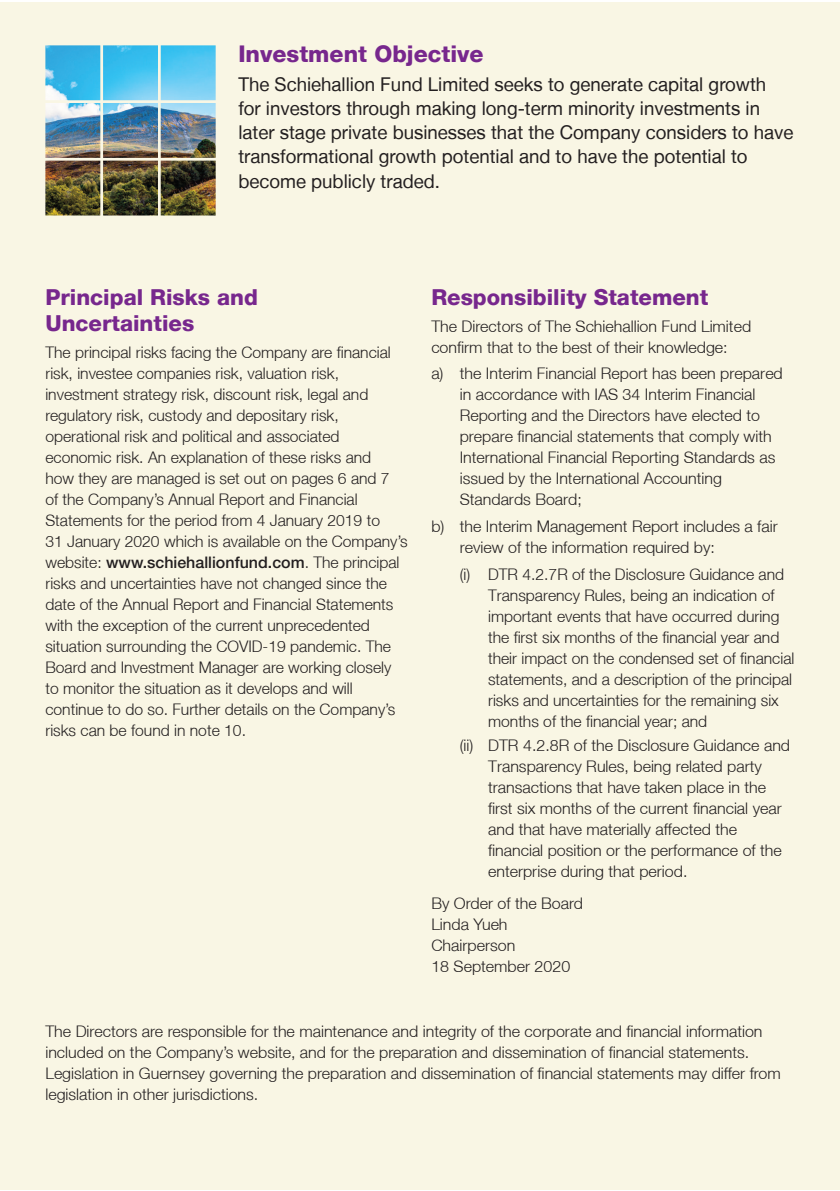
<style>
.page{position:relative;width:840px;height:1191px;background:#fff}
.page>*{position:absolute;margin:0;border:0;box-sizing:border-box;transform-origin:0 0}
.MAIN_HEAD_INT{font:800 23px "Helvetica Neue LT";color:#77278d}
.MAIN_HEAD_INT_EWIT{font:800 22px/26px "Helvetica Neue LT";color:#77278d}
.INTRO_TEXT_INT{font:19px/24px "Helvetica Neue LT";color:#231f20}
.BODY_TEXT_INT{font:300 16px/21px "Helvetica Neue LT";color:#231f20}
.NOTES_INDENT_1_INT{font:300 16px/21px "Helvetica Neue LT";color:#231f20}
.BODY_INDENT_1_INT{font:300 16px/21px "Helvetica Neue LT";color:#231f20}
.s1{font-family:"Helvetica Neue LT Std";font-weight:500}
</style>
<div class="page">
<div style="left:0;top:2px;width:839px;height:1187px;background:#f9f6e4"></div>
<img style="left:45px;top:45px;width:170px;height:170px">
<p class="MAIN_HEAD_INT" style="left:238px;top:40px;width:246px">Investment Objective</p>
<p class="INTRO_TEXT_INT" style="left:238px;top:72px;width:556px">The Schiehallion Fund Limited seeks to generate capital growth<br>for investors through making long-term minority investments in later stage private businesses that the Company considers to have transformational growth potential and to have the potential to become publicly traded.</p>
<p class="MAIN_HEAD_INT_EWIT" style="left:45px;top:284px;width:214px">Principal Risks and<br>Uncertainties</p>
<p class="BODY_TEXT_INT" style="left:45px;top:341px;width:363px">The principal risks facing the Company are financial risk, investee companies risk, valuation risk, investment strategy risk, discount risk, legal and regulatory risk, custody and depositary risk, operational risk and political and associated economic risk. An explanation of these risks and<br>how they are managed is set out on pages 6 and 7<br>of the Company’s Annual Report and Financial Statements for the period from 4 January 2019 to<br>31 January 2020 which is available on the Company’s website: <span class="s1">www.schiehallionfund.com</span>. The principal risks and uncertainties have not changed since the date of the Annual Report and Financial Statements with the exception of the current unprecedented situation surrounding the COVID-19 pandemic. The Board and Investment Manager are working closely to monitor the situation as it develops and will continue to do so. Further details on the Company’s risks can be found in note 10.</p>
<p class="MAIN_HEAD_INT_EWIT" style="left:431px;top:284px;width:278px">Responsibility Statement</p>
<p class="BODY_TEXT_INT" style="left:431px;top:315px;width:321px">The Directors of The Schiehallion Fund Limited confirm that to the best of their knowledge:</p>
<p class="BODY_INDENT_1_INT" style="left:459px;top:363px;width:324px;text-indent:-28px">a) the Interim Financial Report has been prepared in accordance with IAS 34 Interim Financial Reporting and the Directors have elected to prepare financial statements that comply with International Financial Reporting Standards as issued by the International Accounting Standards Board;</p>
<p class="BODY_INDENT_1_INT" style="left:459px;top:515px;width:319px;text-indent:-28px">b) the Interim Management Report includes a fair review of the information required by:</p>
<p class="NOTES_INDENT_1_INT" style="left:488px;top:563px;width:307px;text-indent:-28px">(i) DTR 4.2.7R of the Disclosure Guidance and Transparency Rules, being an indication of important events that have occurred during the first six months of the financial year and their impact on the condensed set of financial statements, and a description of the principal risks and uncertainties for the remaining six months of the financial year; and</p>
<p class="NOTES_INDENT_1_INT" style="left:488px;top:734px;width:303px;text-indent:-28px">(ii) DTR 4.2.8R of the Disclosure Guidance and Transparency Rules, being related party transactions that have taken place in the first six months of the current financial year and that have materially affected the financial position or the performance of the enterprise during that period.</p>
<p class="BODY_TEXT_INT" style="left:431px;top:892px;width:153px">By Order of the Board<br>Linda Yueh<br>Chairperson<br>18 September 2020</p>
<p class="BODY_TEXT_INT" style="left:45px;top:1020px;width:736px">The Directors are responsible for the maintenance and integrity of the corporate and financial information included on the Company’s website, and for the preparation and dissemination of financial statements.<br>Legislation in Guernsey governing the preparation and dissemination of financial statements may differ from legislation in other jurisdictions.</p>
</div>
